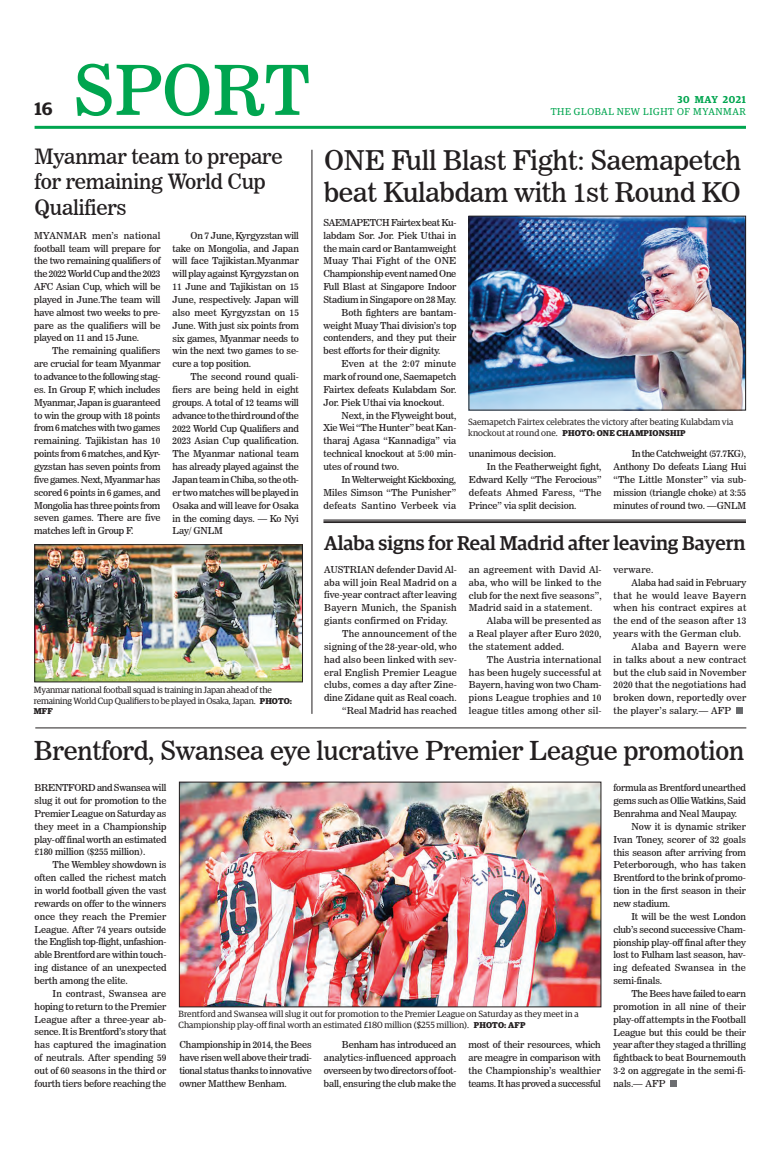
<style>
.page{position:relative;width:773px;height:1152px;background:#fff}
.page>*{position:absolute;margin:0;border:0;box-sizing:border-box;transform-origin:0 0}
.t1{font:68.5px "News 706 BT Roman C";color:#00a54f}
._1_Clm_Head{font:27px/32.4px "News 706 BT Roman C";letter-spacing:-.01em;color:#231f20}
._1_Clm_Head-2{font:26px "News 706 BT Roman C";letter-spacing:-.01em;color:#231f20}
._1_Clm_Head-3{font:21px/25.2px "News 706 BT Roman C";letter-spacing:-.01em;color:#231f20}
.Brief_Head{font:500 20px "Guardian Egyp";color:#231f20}
.t2{font:600 18px "Guardian Egyp";color:#231f20}
.t3{font:10px "Guardian Egyp";letter-spacing:.06em;color:#00a54f}
.t4{font:600 10px "Guardian Egyp";letter-spacing:.06em;color:#00a54f}
._2nd_Body{font:9.5px/12.9px "News 706 BT Roman C";letter-spacing:-.01em;color:#231f20;text-align:justify}
._2nd_Body-2{font:9.5px "News 706 BT Roman C";letter-spacing:.01em;color:#231f20}
._2nd_Body-3{font:9.5px "News 706 BT Roman C";letter-spacing:.02em;color:#231f20}
.t5{font:9px/10.8px "Guardian Egyp";color:#231f20}
.t6{font:9px/10.8px "Guardian Egyp";letter-spacing:-.02em;color:#231f20}
.t7{font:700 8.5px "Guardian Egyp";letter-spacing:.02em;color:#231f20}
.s1{font-weight:400;font-size:9px}
.s2{font-weight:700;font-size:8.5px}
</style>
<div class="page">
<hr style="left:35px;top:126px;width:711px;height:3px;background:#00a54f">
<img style="left:181px;top:784px;width:418px;height:221px">
<div style="left:179px;top:782px;width:422px;height:225px;border:1px solid #231f20"></div>
<img style="left:471px;top:218px;width:272px;height:190px">
<div style="left:469px;top:216px;width:276px;height:194px;border:1px solid #231f20"></div>
<svg style="left:736px;top:708px;width:6px;height:6px"></svg>
<hr style="left:312px;top:150px;width:1px;height:564px;background:#231f20">
<img style="left:37px;top:547px;width:263px;height:133px">
<hr style="left:323px;top:520px;width:423px;height:1px;background:#231f20">
<hr style="left:323px;top:521px;width:423px;height:1px;background:#231f20">
<hr style="left:323px;top:522px;width:423px;height:1px;background:#231f20">
<hr style="left:35px;top:728px;width:711px;height:1px;background:#231f20">
<div style="left:670px;top:1080px;width:7px;height:7px;background:#6c6d70"></div>
<h1 class="t1" style="left:73px;top:49px;width:238px">SPORT</h1>
<p class="t4" style="left:677px;top:92px;width:70px">30 MAY 2021</p>
<h3 class="t2" style="left:35px;top:95px;width:20px">16</h3>
<p class="t3" style="left:550px;top:105px;width:197px">THE GLOBAL NEW LIGHT OF MYANMAR</p>
<p class="_1_Clm_Head" style="left:324px;top:144px;width:418px">ONE Full Blast Fight: Saemapetch beat Kulabdam with 1st Round KO</p>
<p class="_2nd_Body" style="left:323px;top:216px;width:134px">SAEMAPETCH Fairtex beat Ku&shy;labdam Sor. Jor. Piek Uthai in the main card or Bantamweight Muay Thai Fight of the ONE Championship event named One Full Blast at Singapore Indoor Stadium in Singapore on 28 May.</p>
<p class="_2nd_Body" style="left:323px;top:306px;width:134px;text-indent:18px">Both fighters are bantam&shy;weight Muay Thai division’s top contenders, and they put their best efforts for their dignity.</p>
<p class="_2nd_Body" style="left:323px;top:357px;width:134px;text-indent:18px">Even at the 2:07 minute mark of round one, Saemapetch Fairtex defeats Kulabdam Sor.<br>Jor. Piek Uthai via knockout.</p>
<p class="_2nd_Body" style="left:323px;top:409px;width:134px;text-indent:18px">Next, in the Flyweight bout, Xie Wei “The Hunter” beat Kan&shy;tharaj Agasa “Kannadiga” via technical knockout at 5:00 min&shy;utes of round two.</p>
<p class="_2nd_Body" style="left:323px;top:473px;width:134px;text-indent:18px">In Welterweight Kickboxing, Miles Simson “The Punisher” defeats Santino Verbeek via</p>
<p class="_1_Clm_Head-3" style="left:35px;top:144px;width:249px">Myanmar team to prepare for remaining World Cup<br>Qualifiers</p>
<p class="_2nd_Body" style="left:34px;top:229px;width:128px">MYANMAR men’s national football team will prepare for the two remaining qualifiers of the 2022 World Cup and the 2023<br>AFC Asian Cup, which will be played in June.The team will have almost two weeks to pre&shy;pare as the qualifiers will be played on 11 and 15 June.</p>
<p class="_2nd_Body" style="left:34px;top:344px;width:128px;text-indent:18px">The remaining qualifiers are crucial for team Myanmar to advance to the following stag&shy;es. In Group F, which includes Myanmar, Japan is guaranteed to win the group with 18 points from 6 matches with two games remaining. Tajikistan has 10 points from 6 matches, and Kyr&shy;gyzstan has seven points from five games. Next, Myanmar has scored 6 points in 6 games, and Mongolia has three points from seven games. There are five matches left in Group F.</p>
<p class="_2nd_Body" style="left:173px;top:229px;width:128px;text-indent:18px">On 7 June, Kyrgyzstan will take on Mongolia, and Japan will face Tajikistan.Myanmar will play against Kyrgyzstan on 11 June and Tajikistan on 15<br>June, respectively. Japan will also meet Kyrgyzstan on 15<br>June. With just six points from six games, Myanmar needs to win the next two games to se&shy;cure a top position.</p>
<p class="_2nd_Body" style="left:173px;top:370px;width:128px;text-indent:18px">The second round quali&shy;fiers are being held in eight groups. A total of 12 teams will advance to the third round of the 2022 World Cup Qualifiers and 2023 Asian Cup qualification.<br>The Myanmar national team has already played against the Japan team in Chiba, so the oth&shy;er two matches will be played in Osaka and will leave for Osaka in the coming days. — Ko Nyi Lay/ GNLM</p>
<p class="t5" style="left:468px;top:416px;width:267px">Saemapetch Fairtex celebrates the victory after beating Kulabdam via</p>
<p class="t7" style="left:468px;top:427px;width:219px"><span class="s1">knockout at round one.</span> PHOTO: ONE CHAMPIONSHIP</p>
<p class="_2nd_Body" style="left:469px;top:447px;width:89px">unanimous decision.</p>
<p class="_2nd_Body" style="left:469px;top:460px;width:134px;text-indent:18px">In the Featherweight fight, Edward Kelly “The Ferocious” defeats Ahmed Faress, “The Prince” via split decision.</p>
<p class="_2nd_Body" style="left:613px;top:447px;width:134px;text-indent:18px">In the Catchweight (57.7KG), Anthony Do defeats Liang Hui “The Little Monster” via sub&shy;mission (triangle choke) at 3:55 minutes of round two. —GNLM</p>
<p class="Brief_Head" style="left:324px;top:529px;width:422px">Alaba signs for Real Madrid after leaving Bayern</p>
<p class="_2nd_Body" style="left:324px;top:563px;width:134px">AUSTRIAN defender David Al&shy;aba will join Real Madrid on a five-year contract after leaving Bayern Munich, the Spanish giants confirmed on Friday.</p>
<p class="_2nd_Body" style="left:324px;top:627px;width:134px;text-indent:18px">The announcement of the signing of the 28-year-old, who had also been linked with sev&shy;eral English Premier League clubs, comes a day after Zine&shy;dine Zidane quit as Real coach.</p>
<p class="_2nd_Body-2" style="left:342px;top:705px;width:116px">“Real Madrid has reached</p>
<p class="_2nd_Body" style="left:469px;top:563px;width:134px">an agreement with David Al&shy;aba, who will be linked to the club for the next five seasons”, Madrid said in a statement.</p>
<p class="_2nd_Body" style="left:469px;top:614px;width:134px;text-indent:18px">Alaba will be presented as a Real player after Euro 2020, the statement added.</p>
<p class="_2nd_Body" style="left:469px;top:653px;width:134px;text-indent:18px">The Austria international has been hugely successful at Bayern, having won two Cham&shy;pions League trophies and 10 league titles among other sil-</p>
<p class="_2nd_Body-3" style="left:613px;top:564px;width:41px">verware.</p>
<p class="_2nd_Body" style="left:613px;top:576px;width:134px;text-indent:18px">Alaba had said in February that he would leave Bayern when his contract expires at the end of the season after 13 years with the German club.</p>
<p class="_2nd_Body" style="left:613px;top:640px;width:134px;text-indent:18px">Alaba and Bayern were in talks about a new contract but the club said in November 2020 that the negotiations had broken down, reportedly over the player’s salary.— AFP</p>
<p class="t6" style="left:34px;top:684px;width:259px">Myanmar national football squad is training in Japan ahead of the remaining World Cup Qualifiers to be played in Osaka, Japan. <span class="s2">PHOTO:</span></p>
<p class="t7" style="left:34px;top:705px;width:20px">MFF</p>
<p class="_1_Clm_Head-2" style="left:34px;top:735px;width:712px">Brentford, Swansea eye lucrative Premier League promotion</p>
<p class="_2nd_Body" style="left:35px;top:781px;width:133px">BRENTFORD and Swansea will slug it out for promotion to the Premier League on Saturday as they meet in a Championship play-off final worth an estimated £180 million ($255 million).</p>
<p class="_2nd_Body" style="left:35px;top:858px;width:133px;text-indent:18px">The Wembley showdown is often called the richest match in world football given the vast rewards on offer to the winners once they reach the Premier League. After 74 years outside the English top-flight, unfashion&shy;able Brentford are within touch&shy;ing distance of an unexpected berth among the elite.</p>
<p class="_2nd_Body" style="left:35px;top:987px;width:133px;text-indent:18px">In contrast, Swansea are hoping to return to the Premier League after a three-year ab&shy;sence. It is Brentford’s story that has captured the imagination of neutrals. After spending 59 out of 60 seasons in the third or fourth tiers before reaching the</p>
<p class="t5" style="left:179px;top:1008px;width:401px">Brentford and Swansea will slug it out for promotion to the Premier League on Saturday as they meet in a<br>Championship play-off final worth an estimated £180 million ($255 million). <span class="s2">PHOTO: AFP</span></p>
<p class="_2nd_Body" style="left:179px;top:1038px;width:134px">Championship in 2014, the Bees have risen well above their tradi&shy;tional status thanks to innovative owner Matthew Benham.</p>
<p class="_2nd_Body" style="left:324px;top:1038px;width:134px;text-indent:18px">Benham has introduced an analytics-influenced approach overseen by two directors of foot&shy;ball, ensuring the club make the</p>
<p class="_2nd_Body" style="left:468px;top:1038px;width:134px">most of their resources, which are meagre in comparison with the Championship’s wealthier teams. It has proved a successful</p>
<p class="_2nd_Body" style="left:613px;top:781px;width:134px">formula as Brentford unearthed gems such as Ollie Watkins, Said Benrahma and Neal Maupay.</p>
<p class="_2nd_Body" style="left:613px;top:820px;width:134px;text-indent:18px">Now it is dynamic striker Ivan Toney, scorer of 32 goals this season after arriving from Peterborough, who has taken Brentford to the brink of promo&shy;tion in the first season in their new stadium.</p>
<p class="_2nd_Body" style="left:613px;top:910px;width:134px;text-indent:18px">It will be the west London club’s second successive Cham&shy;pionship play-off final after they lost to Fulham last season, hav&shy;ing defeated Swansea in the semi-finals.</p>
<p class="_2nd_Body" style="left:613px;top:987px;width:134px;text-indent:18px">The Bees have failed to earn promotion in all nine of their play-off attempts in the Football League but this could be their year after they staged a thrilling fightback to beat Bournemouth 3-2 on aggregate in the semi-fi&shy;nals.— AFP</p>
</div>
